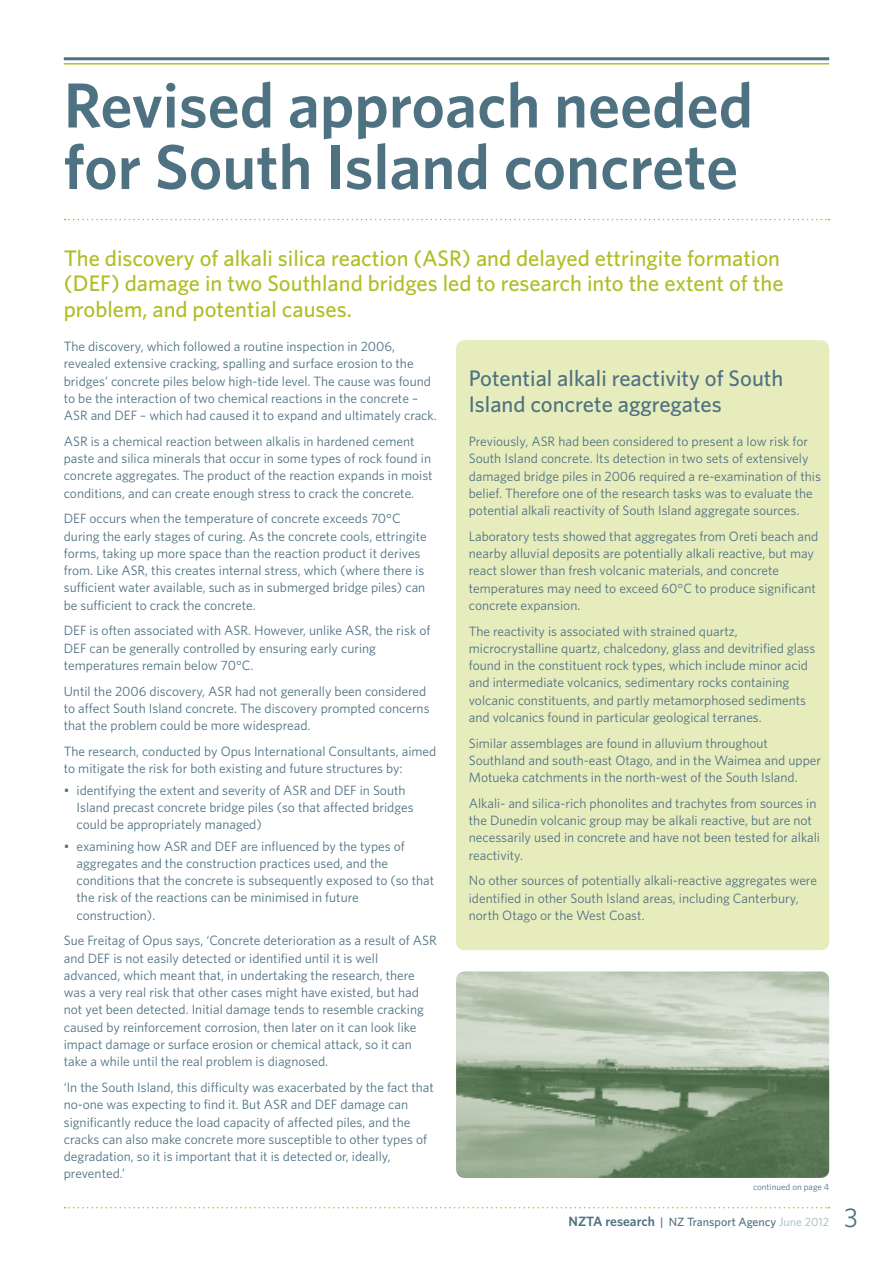
<style>
.page{position:relative;width:893px;height:1263px;background:#fff}
.page>*{position:absolute;margin:0;border:0;box-sizing:border-box;transform-origin:0 0}
.t1{font:600 63.75px/61.5px "Whitney";color:#4e7282}
.t2{font:27px "Whitney";color:#4e7282}
.t3{font:500 22.5px/25.5px "Whitney";color:#afbe24}
.t4{font:500 22.5px/25.5px "Whitney";color:#4e7282}
.t5{font:13.5px/17.2px "Whitney";color:#4e7282}
.t6{font:500 12px "Whitney";color:#4e7282}
.t7{font:9px "Whitney";color:#4e7282}
.s1{font-weight:600;font-size:13.5px}
.s2{color:#b8c7cd}
</style>
<div class="page">
<hr style="left:64px;top:63px;width:765px;height:2px;background:#afbe24">
<hr style="left:64px;top:57px;width:765px;height:3px;background:#4e7282">
<svg style="left:65px;top:1207px;width:764px;height:1px"></svg>
<img style="left:456px;top:971px;width:373px;height:207px">
<svg style="left:65px;top:219px;width:764px;height:1px"></svg>
<div style="left:456px;top:340px;width:373px;height:610px;background:#e7ecbd;border-radius:9px"></div>
<h1 class="t1" style="left:64px;top:73px;width:691px">Revised approach needed for South Island concrete</h1>
<h3 class="t3" style="left:64px;top:245px;width:721px">The discovery of alkali silica reaction (ASR) and delayed ettringite formation (DEF) damage in two Southland bridges led to research into the extent of the problem, and potential causes.</h3>
<p class="t5" style="left:64px;top:337px;width:375px">The discovery, which followed a routine inspection in 2006, revealed extensive cracking, spalling and surface erosion to the bridges’ concrete piles below high-tide level. The cause was found to be the interaction of two chemical reactions in the concrete – ASR and DEF – which had caused it to expand and ultimately crack.</p>
<p class="t5" style="left:64px;top:432px;width:370px">ASR is a chemical reaction between alkalis in hardened cement paste and silica minerals that occur in some types of rock found in concrete aggregates. The product of the reaction expands in moist conditions, and can create enough stress to crack the concrete.</p>
<p class="t5" style="left:64px;top:510px;width:364px">DEF occurs when the temperature of concrete exceeds 70°C during the early stages of curing. As the concrete cools, ettringite forms, taking up more space than the reaction product it derives from. Like ASR, this creates internal stress, which (where there is sufficient water available, such as in submerged bridge piles) can be sufficient to crack the concrete.</p>
<p class="t5" style="left:64px;top:622px;width:368px">DEF is often associated with ASR. However, unlike ASR, the risk of<br>DEF can be generally controlled by ensuring early curing temperatures remain below 70°C.</p>
<p class="t5" style="left:64px;top:682px;width:367px">Until the 2006 discovery, ASR had not generally been considered to affect South Island concrete. The discovery prompted concerns that the problem could be more widespread.</p>
<p class="t5" style="left:64px;top:742px;width:374px">The research, conducted by Opus International Consultants, aimed to mitigate the risk for both existing and future structures by:</p>
<p class="t5" style="left:77px;top:781px;width:339px;text-indent:-13px">• identifying the extent and severity of ASR and DEF in South<br>Island precast concrete bridge piles (so that affected bridges could be appropriately managed)</p>
<p class="t5" style="left:77px;top:837px;width:359px;text-indent:-13px">• examining how ASR and DEF are influenced by the types of aggregates and the construction practices used, and the conditions that the concrete is subsequently exposed to (so that the risk of the reactions can be minimised in future construction).</p>
<p class="t5" style="left:64px;top:932px;width:375px">Sue Freitag of Opus says, ‘Concrete deterioration as a result of ASR and DEF is not easily detected or identified until it is well advanced, which meant that, in undertaking the research, there was a very real risk that other cases might have existed, but had not yet been detected. Initial damage tends to resemble cracking caused by reinforcement corrosion, then later on it can look like impact damage or surface erosion or chemical attack, so it can take a while until the real problem is diagnosed.</p>
<p class="t5" style="left:64px;top:1078px;width:372px">‘In the South Island, this difficulty was exacerbated by the fact that no-one was expecting to find it. But ASR and DEF damage can significantly reduce the load capacity of affected piles, and the cracks can also make concrete more susceptible to other types of degradation, so it is important that it is detected or, ideally, prevented.’</p>
<h3 class="t4" style="left:469px;top:365px;width:316px">Potential alkali reactivity of South<br>Island concrete aggregates</h3>
<p class="t5" style="left:469px;top:432px;width:354px">Previously, ASR had been considered to present a low risk for South Island concrete. Its detection in two sets of extensively damaged bridge piles in 2006 required a re-examination of this belief. Therefore one of the research tasks was to evaluate the potential alkali reactivity of South Island aggregate sources.</p>
<p class="t5" style="left:469px;top:527px;width:351px">Laboratory tests showed that aggregates from Oreti beach and nearby alluvial deposits are potentially alkali reactive, but may react slower than fresh volcanic materials, and concrete temperatures may need to exceed 60°C to produce significant concrete expansion.</p>
<p class="t5" style="left:469px;top:622px;width:348px">The reactivity is associated with strained quartz, microcrystalline quartz, chalcedony, glass and devitrified glass found in the constituent rock types, which include minor acid and intermediate volcanics, sedimentary rocks containing volcanic constituents, and partly metamorphosed sediments and volcanics found in particular geological terranes.</p>
<p class="t5" style="left:469px;top:734px;width:354px">Similar assemblages are found in alluvium throughout<br>Southland and south-east Otago, and in the Waimea and upper<br>Motueka catchments in the north-west of the South Island.</p>
<p class="t5" style="left:469px;top:794px;width:353px">Alkali- and silica-rich phonolites and trachytes from sources in the Dunedin volcanic group may be alkali reactive, but are not necessarily used in concrete and have not been tested for alkali reactivity.</p>
<p class="t5" style="left:469px;top:872px;width:350px">No other sources of potentially alkali-reactive aggregates were identified in other South Island areas, including Canterbury, north Otago or the West Coast.</p>
<p class="t7" style="left:753px;top:1181px;width:78px">continued on page 4</p>
<p class="t6" style="left:569px;top:1214px;width:262px"><span class="s1">NZTA research</span> | NZ Transport Agency <span class="s2">June 2012</span></p>
<h2 class="t2" style="left:844px;top:1199px;width:15px">3</h2>
</div>
